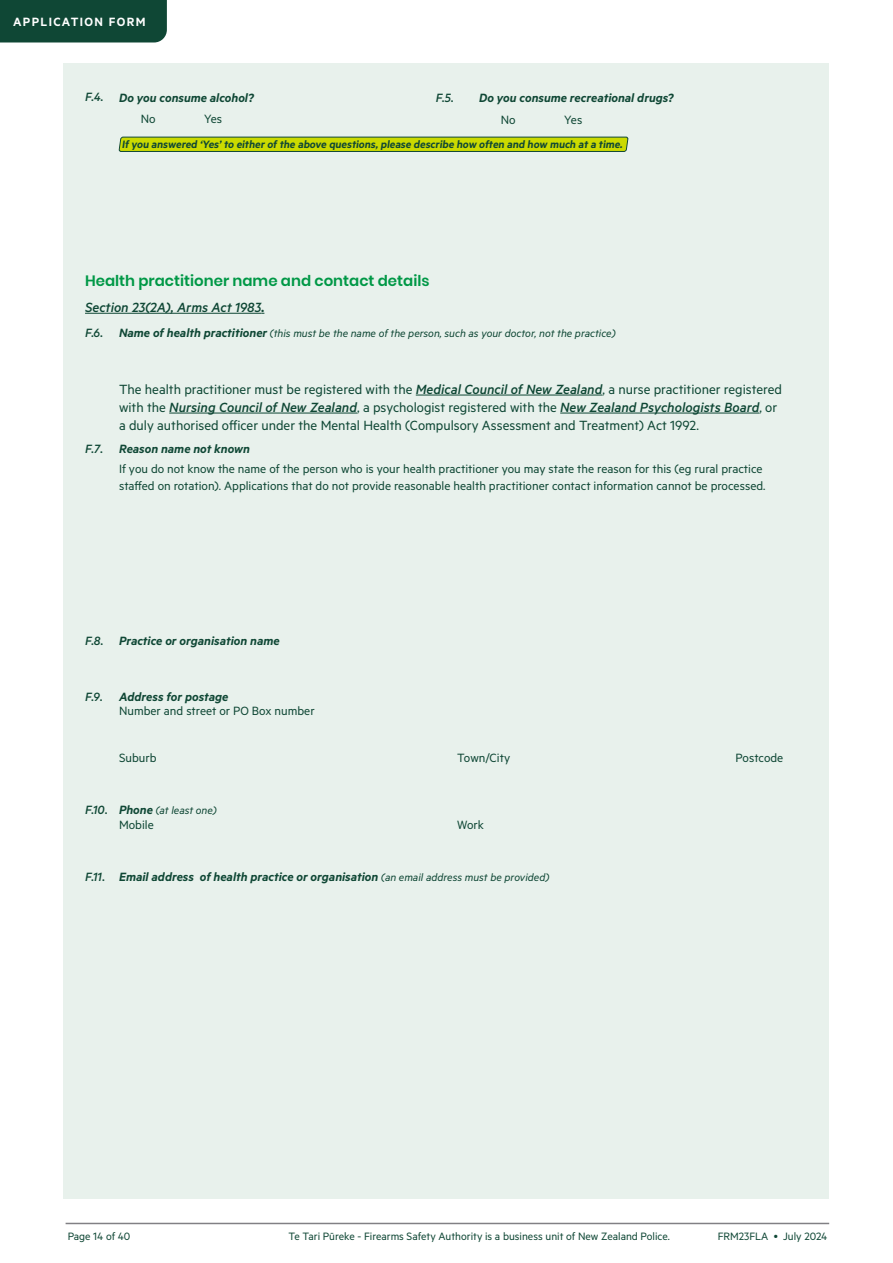
<style>
.page{position:relative;width:893px;height:1263px;background:#fff}
.page>*{position:absolute;margin:0;border:0;box-sizing:border-box;transform-origin:0 0}
.t1{font:15px/18px "Metric";color:#0f4735}
.t2{font:600 15px "Poppins";color:#009846}
.t3{font:italic 500 15px "Metric";color:#0f4735}
.t4{font:13.5px/20.4px "Metric";color:#0f4735}
.t5{font:italic 600 13.5px/21.9px "Metric";color:#0f4735}
.t6{font:600 13.5px "Metric";letter-spacing:.1em;color:#fff}
.t7{font:italic 500 13.5px "Metric";color:#0f4735}
.t8{font:italic 12px "Metric";color:#0f4735}
.t9{font:12px "Metric";color:#0f4735}
.t10{font:600 12px "Metric";color:#0f4735}
.s1{font-weight:500}
.s2{font-weight:500;font-style:normal}
.s3{font-weight:400;font-style:normal}
.s4{font-style:normal}
.s5{font-weight:600;font-style:normal}
.s6{font-weight:500;font-size:13.5px}
.s7{font-weight:500;font-style:normal;font-size:13.5px}
.s8{font-weight:600;font-size:13.5px}
.s9{font-weight:500;font-style:italic}
.s10{font-weight:600;font-style:italic}
.s11{font-weight:400;font-size:12px}
</style>
<div class="page">
<div style="left:0;top:0;width:167px;height:42px;background:#0f4735"></div>
<div style="left:64px;top:64px;width:765px;height:1135px;background:#e8f1ec"></div>
<hr style="left:85px;top:313px;width:176px;height:1px;background:#0f4735">
<svg style="left:119px;top:137px;width:509px;height:15px"></svg>
<hr style="left:416px;top:395px;width:186px;height:1px;background:#0f4735">
<hr style="left:169px;top:413px;width:188px;height:1px;background:#0f4735">
<hr style="left:560px;top:413px;width:199px;height:1px;background:#0f4735">
<hr style="left:66px;top:1223px;width:763px;height:1px;background:#818084">
<p class="t6" style="left:13px;top:14px;width:134px">APPLICATION FORM</p>
<p class="t5" style="left:141px;top:86px;width:115px;text-indent:-56px"><span class="s1">F.4</span><span class="s2">.</span> Do you consume alcohol?<br><span class="s3">No</span></p>
<p class="t7" style="left:436px;top:89px;width:19px">F.5<span class="s4">.</span></p>
<p class="t5" style="left:479px;top:86px;width:196px">Do you consume recreational drugs?</p>
<p class="t4" style="left:501px;top:109px;width:16px">No</p>
<p class="t4" style="left:564px;top:109px;width:20px">Yes</p>
<p class="t10" style="left:122px;top:137px;width:504px">If you answered ‘Yes’to either of the above questions,please describe how often and how much at a time.</p>
<p class="t4" style="left:204px;top:108px;width:20px">Yes</p>
<p class="t2" style="left:85px;top:272px;width:346px">Health practitioner name and contact details</p>
<p class="t3" style="left:85px;top:299px;width:181px">Section 23(2A), Arms Act 1983<span class="s5">.</span></p>
<p class="t8" style="left:85px;top:326px;width:532px"><span class="s6">F.6</span><span class="s7">.</span> <span class="s8">Name of health practitioner</span> (this must be the name of the person, such as your doctor, not the practice)</p>
<p class="t1" style="left:119px;top:380px;width:664px">The health practitioner must be registered with the <span class="s9">Medical Council of New Zealand</span>, a nurse practitioner registered with the <span class="s9">Nursing Council of New Zealand</span>, a psychologist registered with the <span class="s9">New Zealand Psychologists Board</span>, or a duly authorised officer under the Mental Health (Compulsory Assessment and Treatment) Act 1992.</p>
<p class="t4" style="left:119px;top:438px;width:645px;text-indent:-34px"><span class="s9">F.7</span><span class="s1">.</span> <span class="s10">Reason name not known<br></span>If you do not know the name of the person who is your health practitioner you may state the reason for this (eg rural practice</p>
<p class="t4" style="left:119px;top:475px;width:648px">staffed on rotation). Applications that do not provide reasonable health practitioner contact information cannot be processed.</p>
<p class="t5" style="left:85px;top:630px;width:196px"><span class="s1">F.8</span><span class="s2">.</span> Practice or organisation name</p>
<p class="t4" style="left:119px;top:689px;width:197px;line-height:14.4px;text-indent:-34px"><span class="s9">F.9</span><span class="s1">.</span> <span class="s10">Address for postage<br></span>Number and street or PO Box number</p>
<p class="t4" style="left:119px;top:747px;width:39px">Suburb</p>
<p class="t4" style="left:457px;top:747px;width:55px">Town/City</p>
<p class="t4" style="left:736px;top:747px;width:49px">Postcode</p>
<p class="t8" style="left:85px;top:803px;width:133px"><span class="s6">F.10</span><span class="s7">.</span> <span class="s8">Phone</span> (at least one)</p>
<p class="t4" style="left:119px;top:814px;width:36px">Mobile</p>
<p class="t4" style="left:457px;top:814px;width:28px">Work</p>
<p class="t5" style="left:85px;top:866px;width:466px"><span class="s1">F.11</span><span class="s2">.</span> Email address of health practice or organisation <span class="s11">(an email address must be provided)</span></p>
<p class="t9" style="left:68px;top:1229px;width:64px">Page 14 of 40</p>
<p class="t9" style="left:289px;top:1229px;width:383px">Te Tari Pūreke - Firearms Safety Authority is a business unit of New Zealand Police.</p>
<p class="t9" style="left:718px;top:1229px;width:111px">FRM23FLA • July 2024</p>
</div>
